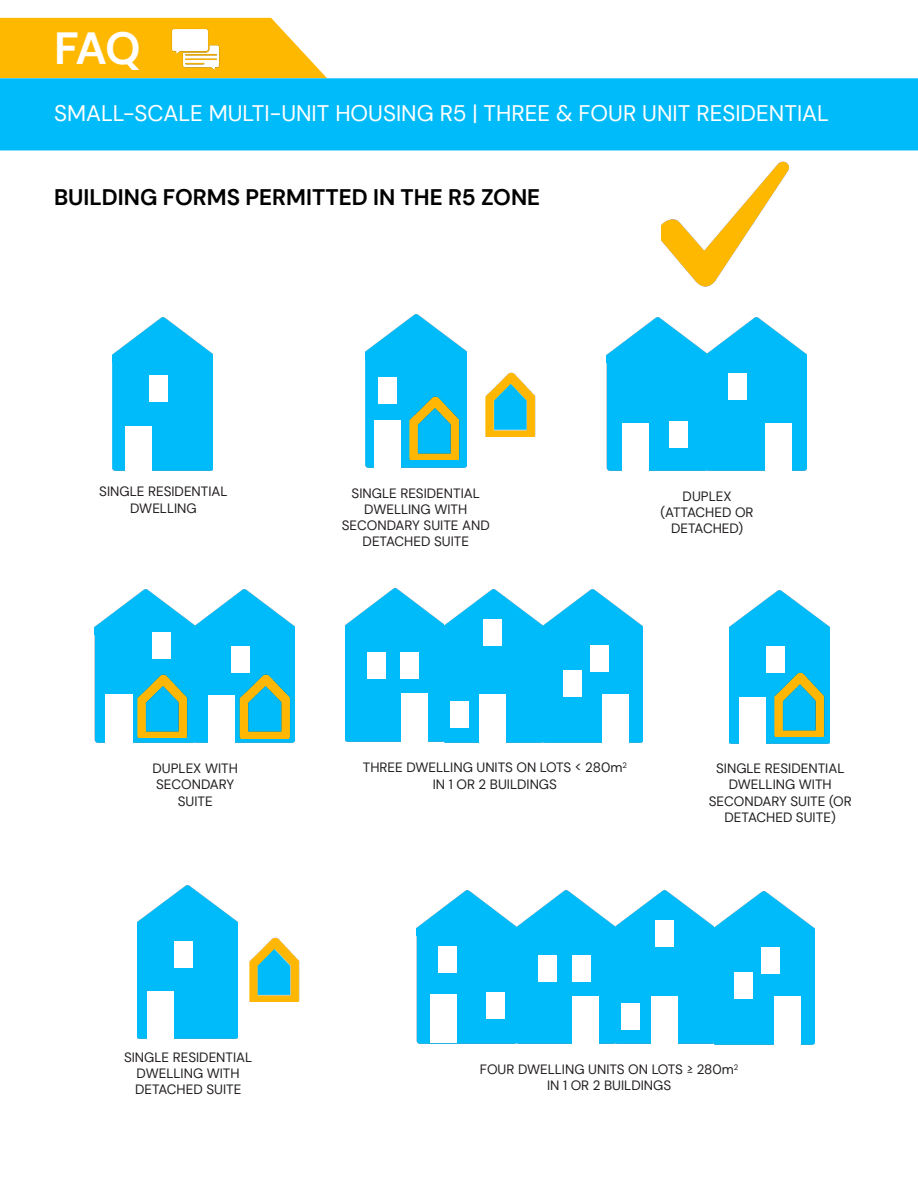
<style>
.page{position:relative;width:918px;height:1188px;background:#fff}
.page>*{position:absolute;margin:0;border:0;box-sizing:border-box;transform-origin:0 0}
.t1{font:700 45px "DM Sans";color:#fff}
.t2{font:22.5px "DM Sans";color:#fff}
.t3{font:700 22.5px "DM Sans";color:#000}
.t4{font:13.5px/16.2px "DM Sans";color:#231f20;text-align:center}
</style>
<div class="page">
<svg style="left:0;top:18px;width:327px;height:60px;background:#ffbf19"></svg>
<div style="left:0;top:78px;width:918px;height:72px;background:#00bbf9"></div>
<div style="left:0;top:91px;width:350px;height:44px;background:#00bbf9"></div>
<img style="left:171px;top:25px;width:49px;height:49px">
<img style="left:730px;top:590px;width:99px;height:154px">
<img style="left:607px;top:317px;width:100px;height:154px">
<img style="left:366px;top:314px;width:100px;height:154px">
<img style="left:707px;top:317px;width:100px;height:154px">
<img style="left:756px;top:664px;width:74px;height:73px">
<img style="left:95px;top:589px;width:100px;height:154px">
<img style="left:195px;top:589px;width:99px;height:154px">
<img style="left:119px;top:666px;width:76px;height:72px">
<img style="left:221px;top:666px;width:74px;height:72px">
<img style="left:346px;top:588px;width:98px;height:154px">
<img style="left:444px;top:589px;width:99px;height:154px">
<img style="left:543px;top:589px;width:100px;height:154px">
<img style="left:391px;top:388px;width:76px;height:72px">
<img style="left:485px;top:372px;width:51px;height:65px">
<div style="left:739px;top:697px;width:27px;height:49px;background:#fff"></div>
<div style="left:374px;top:421px;width:27px;height:48px;background:#fff"></div>
<div style="left:622px;top:424px;width:27px;height:48px;background:#fff"></div>
<div style="left:765px;top:424px;width:27px;height:48px;background:#fff"></div>
<div style="left:106px;top:694px;width:27px;height:48px;background:#fff"></div>
<div style="left:208px;top:695px;width:27px;height:49px;background:#fff"></div>
<div style="left:401px;top:693px;width:27px;height:49px;background:#fff"></div>
<div style="left:479px;top:694px;width:27px;height:49px;background:#fff"></div>
<div style="left:602px;top:694px;width:27px;height:49px;background:#fff"></div>
<div style="left:766px;top:647px;width:18px;height:26px;background:#fff"></div>
<div style="left:378px;top:378px;width:19px;height:26px;background:#fff"></div>
<div style="left:669px;top:422px;width:18px;height:26px;background:#fff"></div>
<div style="left:729px;top:374px;width:18px;height:26px;background:#fff"></div>
<div style="left:152px;top:633px;width:19px;height:26px;background:#fff"></div>
<div style="left:232px;top:646px;width:18px;height:26px;background:#fff"></div>
<div style="left:367px;top:652px;width:19px;height:26px;background:#fff"></div>
<div style="left:401px;top:652px;width:18px;height:26px;background:#fff"></div>
<div style="left:450px;top:701px;width:19px;height:26px;background:#fff"></div>
<div style="left:484px;top:619px;width:18px;height:26px;background:#fff"></div>
<div style="left:563px;top:671px;width:19px;height:26px;background:#fff"></div>
<div style="left:590px;top:646px;width:19px;height:26px;background:#fff"></div>
<svg style="left:494px;top:384px;width:32px;height:46px"></svg>
<img style="left:417px;top:890px;width:100px;height:154px">
<img style="left:517px;top:890px;width:98px;height:154px">
<img style="left:615px;top:890px;width:99px;height:154px">
<img style="left:714px;top:891px;width:100px;height:154px">
<div style="left:430px;top:995px;width:27px;height:48px;background:#fff"></div>
<div style="left:572px;top:996px;width:27px;height:49px;background:#fff"></div>
<div style="left:651px;top:996px;width:27px;height:49px;background:#fff"></div>
<div style="left:774px;top:996px;width:27px;height:49px;background:#fff"></div>
<div style="left:486px;top:993px;width:19px;height:26px;background:#fff"></div>
<div style="left:438px;top:947px;width:19px;height:26px;background:#fff"></div>
<div style="left:539px;top:956px;width:18px;height:26px;background:#fff"></div>
<div style="left:572px;top:956px;width:18px;height:26px;background:#fff"></div>
<div style="left:622px;top:1003px;width:18px;height:26px;background:#fff"></div>
<div style="left:655px;top:921px;width:18px;height:26px;background:#fff"></div>
<div style="left:735px;top:972px;width:18px;height:26px;background:#fff"></div>
<div style="left:762px;top:947px;width:18px;height:26px;background:#fff"></div>
<img style="left:113px;top:317px;width:100px;height:154px">
<div style="left:125px;top:427px;width:27px;height:48px;background:#fff"></div>
<div style="left:149px;top:376px;width:19px;height:26px;background:#fff"></div>
<img style="left:137px;top:885px;width:100px;height:154px">
<div style="left:147px;top:992px;width:27px;height:48px;background:#fff"></div>
<div style="left:174px;top:941px;width:18px;height:26px;background:#fff"></div>
<img style="left:231px;top:930px;width:69px;height:72px">
<svg style="left:258px;top:949px;width:32px;height:46px"></svg>
<img style="left:661px;top:161px;width:127px;height:126px">
<p class="t1" style="left:54px;top:20px;width:88px">FAQ</p>
<p class="t2" style="left:54px;top:100px;width:777px">SMALL-SCALE MULTI-UNIT HOUSING R5 | THREE &amp; FOUR UNIT RESIDENTIAL</p>
<p class="t3" style="left:54px;top:184px;width:488px">BUILDING FORMS PERMITTED IN THE R5 ZONE</p>
<p class="t4" style="left:99px;top:484px;width:130px">SINGLE RESIDENTIAL<br>DWELLING</p>
<p class="t4" style="left:342px;top:485px;width:149px">SINGLE RESIDENTIAL<br>DWELLING WITH<br>SECONDARY SUITE AND<br>DETACHED SUITE</p>
<p class="t4" style="left:661px;top:488px;width:95px">DUPLEX (ATTACHED OR<br>DETACHED)</p>
<p class="t4" style="left:153px;top:760px;width:87px">DUPLEX WITH<br>SECONDARY<br>SUITE</p>
<p class="t4" style="left:363px;top:760px;width:266px">THREE DWELLING UNITS ON LOTS &lt; 280m<sup>2<br></sup>IN 1 OR 2 BUILDINGS</p>
<p class="t4" style="left:709px;top:760px;width:144px">SINGLE RESIDENTIAL<br>DWELLING WITH<br>SECONDARY SUITE (OR<br>DETACHED SUITE)</p>
<p class="t4" style="left:124px;top:1049px;width:130px">SINGLE RESIDENTIAL<br>DWELLING WITH<br>DETACHED SUITE</p>
<p class="t4" style="left:480px;top:1061px;width:260px">FOUR DWELLING UNITS ON LOTS ≥ 280m<sup>2<br></sup>IN 1 OR 2 BUILDINGS</p>
</div>
